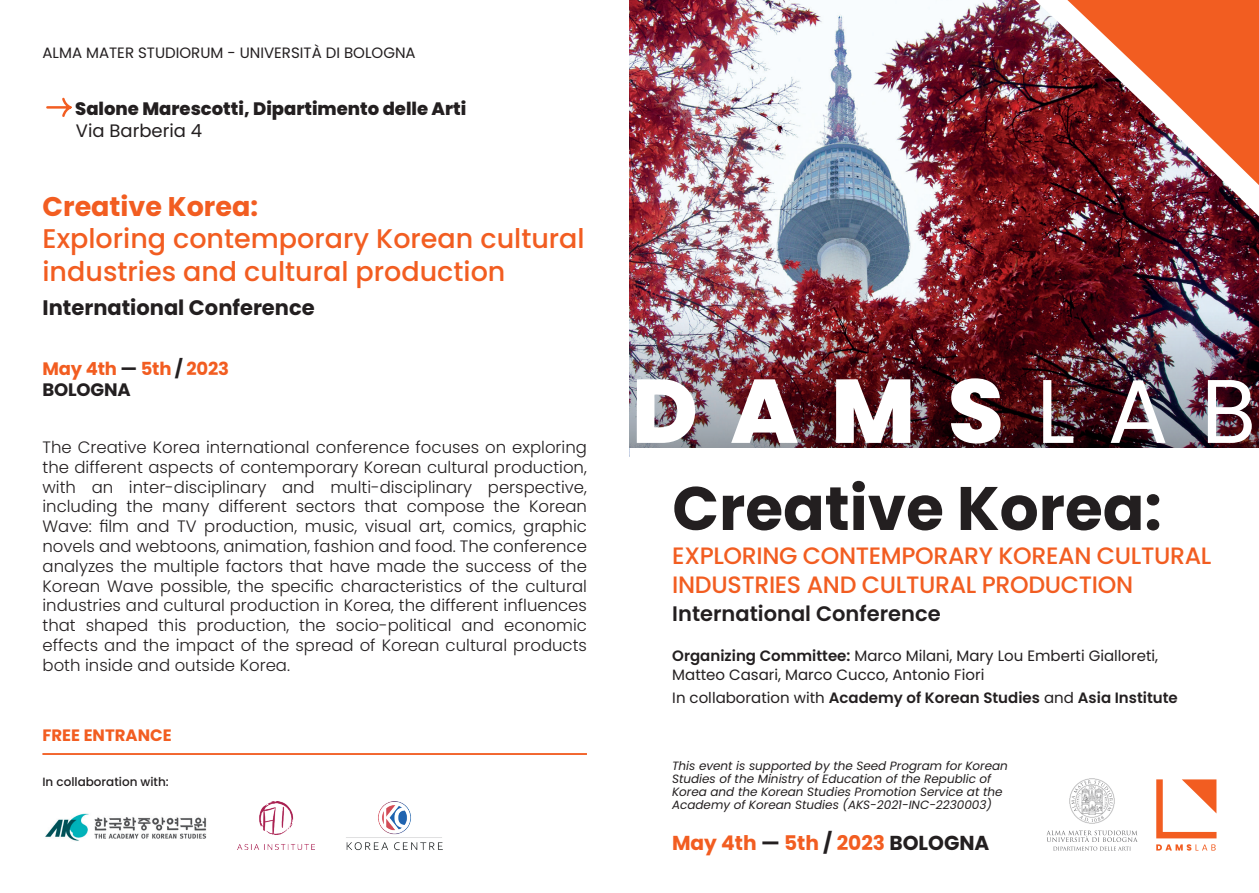
<style>
.page{position:relative;width:1259px;height:893px;background:#fff}
.page>*{position:absolute;margin:0;border:0;box-sizing:border-box;transform-origin:0 0}
.t1{font:800 90.15px "Poppins";color:#fff}
.t2{font:700 61.35px "Poppins";color:#231f20}
.t3{font:500 27px/32.4px "Poppins";color:#f25d21}
.t4{font:700 27px "Poppins";color:#f25d21}
.t5{font:500 23.7px/28.5px "Poppins";letter-spacing:-.015em;color:#f25d21}
.t6{font:700 21px "Poppins";color:#231f20}
.t7{font:600 21px "Poppins";color:#231f20}
.t8{font:700 20.25px "Poppins";color:#f25d21}
.t9{font:800 18px "Poppins";color:#231f20}
.t10{font:700 18px/21.6px "Poppins";letter-spacing:-.01em;color:#f25d21}
.t11{font:18px "Poppins";color:#231f20}
.t12{font:300 16.5px/19.8px "Poppins";color:#231f20;text-align:justify}
.t13{font:700 16.5px "Poppins";color:#f25d21}
.t14{font:15px/19.5px "Poppins";color:#231f20}
.t15{font:600 15px "Poppins";color:#231f20}
.t16{font:italic 12px/12.9px "Poppins";color:#231f20}
.t17{font:500 12px "Poppins";color:#231f20}
.s1{color:#231f20}
.s2{font-weight:400}
.s3{font-weight:600}
</style>
<div class="page">
<img style="left:629px;top:0;width:630px;height:457px">
<img style="left:1035px;top:0;width:224px;height:216px">
<div style="left:630px;top:449px;width:629px;height:444px;background:#fff"></div>
<svg style="left:1156px;top:779px;width:60px;height:59px"></svg>
<svg style="left:1156px;top:844px;width:59px;height:7px"></svg>
<svg style="left:1069px;top:778px;width:45px;height:46px"></svg>
<svg style="left:1046px;top:830px;width:91px;height:21px"></svg>
<svg style="left:46px;top:97px;width:26px;height:20px"></svg>
<img style="left:629px;top:310px;width:630px;height:137px">
<img style="left:1067px;top:0;width:192px;height:185px">
<hr style="left:42px;top:753px;width:545px;height:2px;background:#f25d21">
<img style="left:45px;top:813px;width:162px;height:28px">
<img style="left:238px;top:801px;width:76px;height:48px">
<img style="left:346px;top:801px;width:97px;height:50px">
<p class="t14" style="left:43px;top:43px;width:375px">ALMA MATER STUDIORUM - UNIVERSITÀ DI BOLOGNA</p>
<p class="t9" style="left:75px;top:98px;width:393px">Salone Marescotti, Dipartimento delle Arti</p>
<p class="t11" style="left:76px;top:120px;width:128px">Via Barberia 4</p>
<h3 class="t4" style="left:43px;top:191px;width:217px">Creative Korea:</h3>
<h3 class="t3" style="left:43px;top:223px;width:544px">Exploring contemporary Korean cultural industries and cultural production</h3>
<p class="t6" style="left:43px;top:295px;width:274px">International Conference</p>
<p class="t10" style="left:43px;top:358px;width:188px">May 4th <span class="s1">—</span> 5th <span class="s1">/</span> 2023<br><span class="s1">BOLOGNA</span></p>
<p class="t12" style="left:43px;top:437px;width:546px">The Creative Korea international conference focuses on exploring the different aspects of contemporary Korean cultural production, with an inter-disciplinary and multi-disciplinary perspective, including the many different sectors that compose the Korean Wave: film and TV production, music, visual art, comics, graphic novels and webtoons, animation, fashion and food. The conference analyzes the multiple factors that have made the success of the Korean Wave possible, the specific characteristics of the cultural industries and cultural production in Korea, the different influences that shaped this production, the socio-political and economic effects and the impact of the spread of Korean cultural products both inside and outside Korea.</p>
<p class="t13" style="left:43px;top:726px;width:131px">FREE ENTRANCE</p>
<p class="t17" style="left:42px;top:774px;width:128px">In collaboration with:</p>
<h1 class="t1" style="left:632px;top:359px;width:626px">DAMS<span class="s2">LAB</span></h1>
<h2 class="t2" style="left:672px;top:473px;width:491px">Creative Korea:</h2>
<h3 class="t5" style="left:672px;top:542px;width:540px">EXPLORING CONTEMPORARY KOREAN CULTURAL<br>INDUSTRIES AND CULTURAL PRODUCTION</h3>
<p class="t7" style="left:672px;top:601px;width:270px">International Conference</p>
<p class="t14" style="left:672px;top:646px;width:487px"><span class="s3">Organizing Committee:</span> Marco Milani, Mary Lou Emberti Gialloreti,<br>Matteo Casari, Marco Cucco, Antonio Fiori</p>
<p class="t15" style="left:672px;top:689px;width:507px"><span class="s2">In collaboration with</span> Academy of Korean Studies <span class="s2">and</span> Asia Institute</p>
<p class="t16" style="left:672px;top:760px;width:337px">This event is supported by the Seed Program for Korean Studies of the Ministry of Education of the Republic of Korea and the Korean Studies Promotion Service at the Academy of Korean Studies (AKS-2021-INC-2230003)</p>
<p class="t8" style="left:672px;top:832px;width:319px">May 4th <span class="s1">—</span> 5th <span class="s1">/</span> 2023 <span class="s1">BOLOGNA</span></p>
</div>
